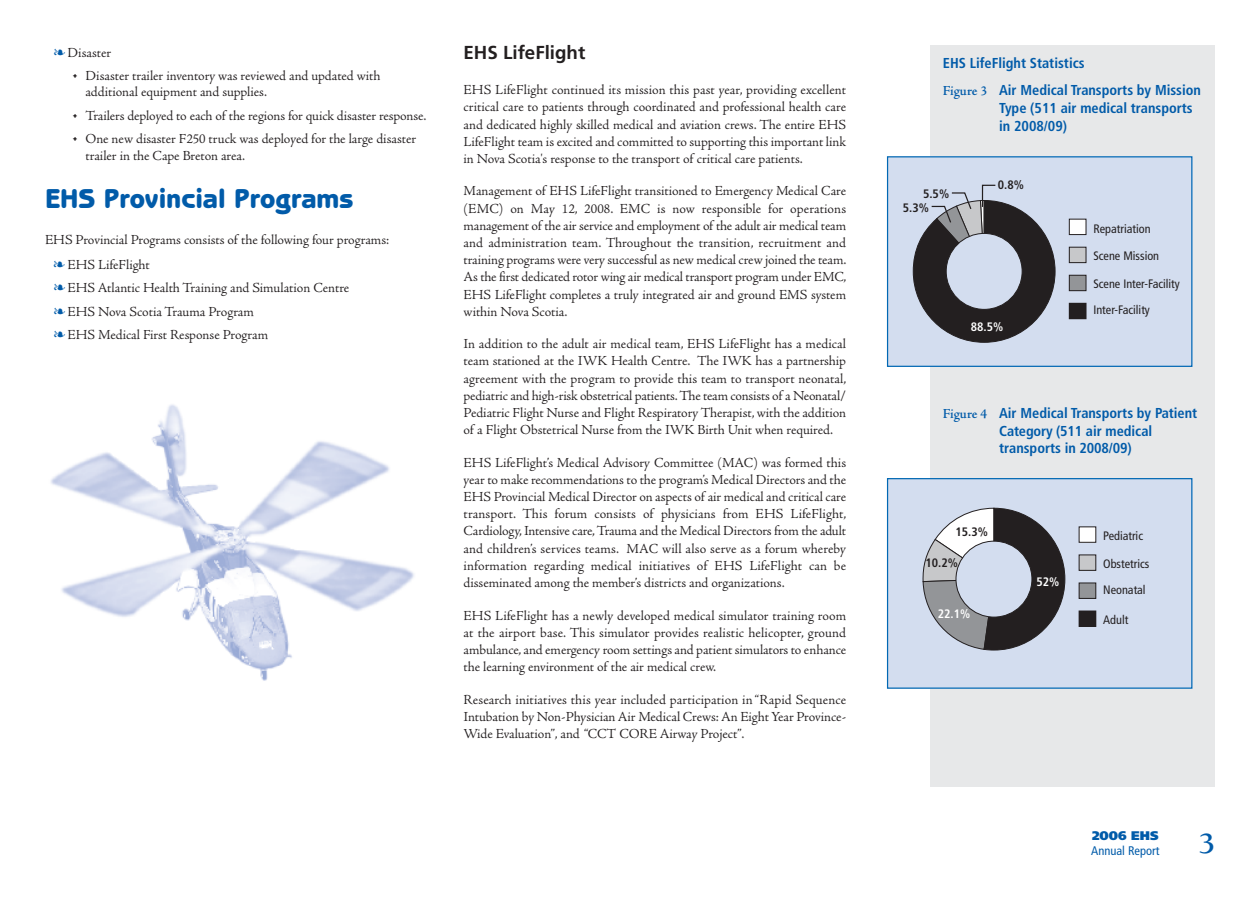
<style>
.page{position:relative;width:1260px;height:900px;background:#fff}
.page>*{position:absolute;margin:0;border:0;box-sizing:border-box;transform-origin:0 0}
.t1{font:700 30px "Berkeley";color:#015ba9}
.t2{font:800 27.5px "Benguiat Gothic";color:#015ba9}
.t3{font:700 18.75px "Frutiger";color:#231f20}
.t4{font:14.38px/17.1px "Adobe Jenson";color:#231f20;text-align:justify}
.t5{font:700 condensed 14.38px/17.6px "Frutiger";color:#015ba9}
.t6{font:condensed 12.5px "Frutiger";color:#015ba9}
.t7{font:900 12.5px "Frutiger";color:#015ba9}
.t8{font:condensed 12.25px/26.9px "Frutiger";color:#231f20}
.t9{font:700 condensed 12.25px "Frutiger";color:#231f20}
.t10{font:700 condensed 12.25px "Frutiger";color:#fff}
.s1{color:#015ba9}
.s2{font-size:17.5px}
.s3{font-family:"Adobe Jenson";font-weight:600;font-stretch:normal}
</style>
<div class="page">
<div style="left:930px;top:45px;width:285px;height:741px;background:#e7e8e9"></div>
<div style="left:888px;top:157px;width:304px;height:209px;background:#d3ddef"></div>
<div style="left:887px;top:156px;width:305px;height:211px;border:1px solid #0168b3"></div>
<div style="left:1069px;top:219px;width:17px;height:16px;background:#fff"></div>
<div style="left:1069px;top:219px;width:17px;height:16px;border:1px solid #231f20"></div>
<div style="left:1069px;top:247px;width:17px;height:16px;background:#c7c8ca"></div>
<div style="left:1069px;top:247px;width:17px;height:16px;border:1px solid #231f20"></div>
<div style="left:1069px;top:275px;width:17px;height:16px;background:#939598"></div>
<div style="left:1069px;top:275px;width:17px;height:16px;border:1px solid #231f20"></div>
<div style="left:1069px;top:303px;width:17px;height:16px;background:#231f20"></div>
<svg style="left:913px;top:184px;width:143px;height:159px"></svg>
<div style="left:888px;top:479px;width:304px;height:209px;background:#d3ddef"></div>
<div style="left:887px;top:478px;width:305px;height:211px;border:1px solid #0168b3"></div>
<div style="left:1079px;top:527px;width:17px;height:15px;background:#fff"></div>
<div style="left:1079px;top:527px;width:17px;height:16px;border:1px solid #231f20"></div>
<div style="left:1079px;top:555px;width:17px;height:15px;background:#c7c8ca"></div>
<div style="left:1079px;top:555px;width:17px;height:16px;border:1px solid #231f20"></div>
<div style="left:1079px;top:583px;width:17px;height:15px;background:#939598"></div>
<div style="left:1079px;top:583px;width:17px;height:16px;border:1px solid #231f20"></div>
<div style="left:1079px;top:611px;width:17px;height:15px;background:#231f20"></div>
<div style="left:1079px;top:611px;width:17px;height:16px;border:1px solid #231f20"></div>
<svg style="left:922px;top:508px;width:143px;height:143px"></svg>
<div style="left:956px;top:541px;width:76px;height:76px;background:#d3ddef;border-radius:50%"></div>
<div style="left:956px;top:541px;width:76px;height:76px;border:1px solid #231f20;border-radius:50%"></div>
<img style="left:50px;top:404px;width:364px;height:277px">
<p class="t4" style="left:54px;top:45px;width:59px"><span class="s1">❧</span> Disaster</p>
<p class="t4" style="left:86px;top:69px;width:296px;line-height:16.2px;text-indent:-14px"><span class="s2">•</span> Disaster trailer inventory was reviewed and updated with additional equipment and supplies.</p>
<p class="t4" style="left:72px;top:108px;width:356px"><span class="s2">•</span> Trailers deployed to each of the regions for quick disaster response.</p>
<p class="t4" style="left:85px;top:132px;width:332px;line-height:16.2px;text-indent:-13px"><span class="s2">•</span> One new disaster F250 truck was deployed for the large disaster trailer in the Cape Breton area.</p>
<h2 class="t2" style="left:45px;top:189px;width:310px">EHS Provincial Programs</h2>
<p class="t4" style="left:54px;top:228px;width:337px;line-height:25.2px;text-indent:-9px">EHS Provincial Programs consists of the following four programs: <span class="s1">❧</span> EHS LifeFlight</p>
<p class="t4" style="left:54px;top:278px;width:297px;line-height:23.5px;text-align:left"><span class="s1">❧</span> EHS Atlantic Health Training and Simulation Centre <span class="s1">❧</span> EHS Nova Scotia Trauma Program<br><span class="s1">❧</span> EHS Medical First Response Program</p>
<h3 class="t3" style="left:464px;top:45px;width:123px">EHS LifeFlight</h3>
<p class="t4" style="left:464px;top:83px;width:384px">EHS LifeFlight continued its mission this past year, providing excellent critical care to patients through coordinated and professional health care and dedicated highly skilled medical and aviation crews. The entire EHS LifeFlight team is excited and committed to supporting this important link in Nova Scotia's response to the transport of critical care patients.</p>
<p class="t4" style="left:464px;top:184px;width:385px">Management of EHS LifeFlight transitioned to Emergency Medical Care (EMC) on May 12, 2008. EMC is now responsible for operations management of the air service and employment of the adult air medical team and administration team. Throughout the transition, recruitment and training programs were very successful as new medical crew joined the team.<br>As the first dedicated rotor wing air medical transport program under EMC, EHS LifeFlight completes a truly integrated air and ground EMS system within Nova Scotia.</p>
<p class="t4" style="left:464px;top:337px;width:385px">In addition to the adult air medical team, EHS LifeFlight has a medical team stationed at the IWK Health Centre. The IWK has a partnership agreement with the program to provide this team to transport neonatal, pediatric and high-risk obstetrical patients.The team consists of a Neonatal/ Pediatric Flight Nurse and Flight Respiratory Therapist, with the addition of a Flight Obstetrical Nurse from the IWK Birth Unit when required.</p>
<p class="t4" style="left:464px;top:455px;width:385px">EHS LifeFlight’s Medical Advisory Committee (MAC) was formed this year to make recommendations to the program’s Medical Directors and the EHS Provincial Medical Director on aspects of air medical and critical care transport. This forum consists of physicians from EHS LifeFlight, Cardiology,Intensive care,Trauma and the Medical Directors from the adult and children’s services teams. MAC will also serve as a forum whereby information regarding medical initiatives of EHS LifeFlight can be disseminated among the member’s districts and organizations.</p>
<p class="t4" style="left:464px;top:608px;width:384px">EHS LifeFlight has a newly developed medical simulator training room at the airport base. This simulator provides realistic helicopter, ground ambulance,and emergency room settings and patient simulators to enhance the learning environment of the air medical crew.</p>
<p class="t4" style="left:464px;top:692px;width:384px">Research initiatives this year included participation in “Rapid Sequence Intubation by Non-Physician Air Medical Crews: An EightYear Province-Wide Evaluation”, and “CCT CORE Airway Project”.</p>
<p class="t5" style="left:943px;top:51px;width:260px;line-height:27px">EHS LifeFlight Statistics<br><span class="s3">Figure 3</span> Air Medical Transports by Mission</p>
<p class="t5" style="left:999px;top:101px;width:195px;line-height:17.2px">Type (511 air medical transports in 2008/09)</p>
<p class="t9" style="left:923px;top:189px;width:28px">5.5%</p>
<p class="t9" style="left:903px;top:203px;width:28px">5.3%</p>
<p class="t9" style="left:998px;top:179px;width:28px">0.8%</p>
<p class="t10" style="left:971px;top:322px;width:34px">88.5%</p>
<p class="t8" style="left:1093px;top:216px;width:67px">Repatriation<br>Scene Mission</p>
<p class="t8" style="left:1093px;top:272px;width:88px;line-height:25.6px">Scene Inter-Facility<br>Inter-Facility</p>
<p class="t5" style="left:999px;top:405px;width:200px;text-indent:-56px"><span class="s3">Figure 4</span> Air Medical Transports by Patient<br>Category (511 air medical transports in 2008/09)</p>
<p class="t9" style="left:956px;top:527px;width:34px">15.3%</p>
<p class="t9" style="left:926px;top:558px;width:34px">10.2%</p>
<p class="t10" style="left:938px;top:609px;width:34px">22.1%</p>
<p class="t10" style="left:1036px;top:577px;width:24px">52%</p>
<p class="t8" style="left:1103px;top:523px;width:41px">Pediatric</p>
<p class="t8" style="left:1103px;top:551px;width:48px">Obstetrics<br>Neonatal</p>
<p class="t8" style="left:1103px;top:607px;width:27px">Adult</p>
<p class="t7" style="left:1092px;top:830px;width:68px">2006 EHS</p>
<p class="t6" style="left:1091px;top:845px;width:70px">Annual Report</p>
<h1 class="t1" style="left:1199px;top:832px;width:18px">3</h1>
</div>
